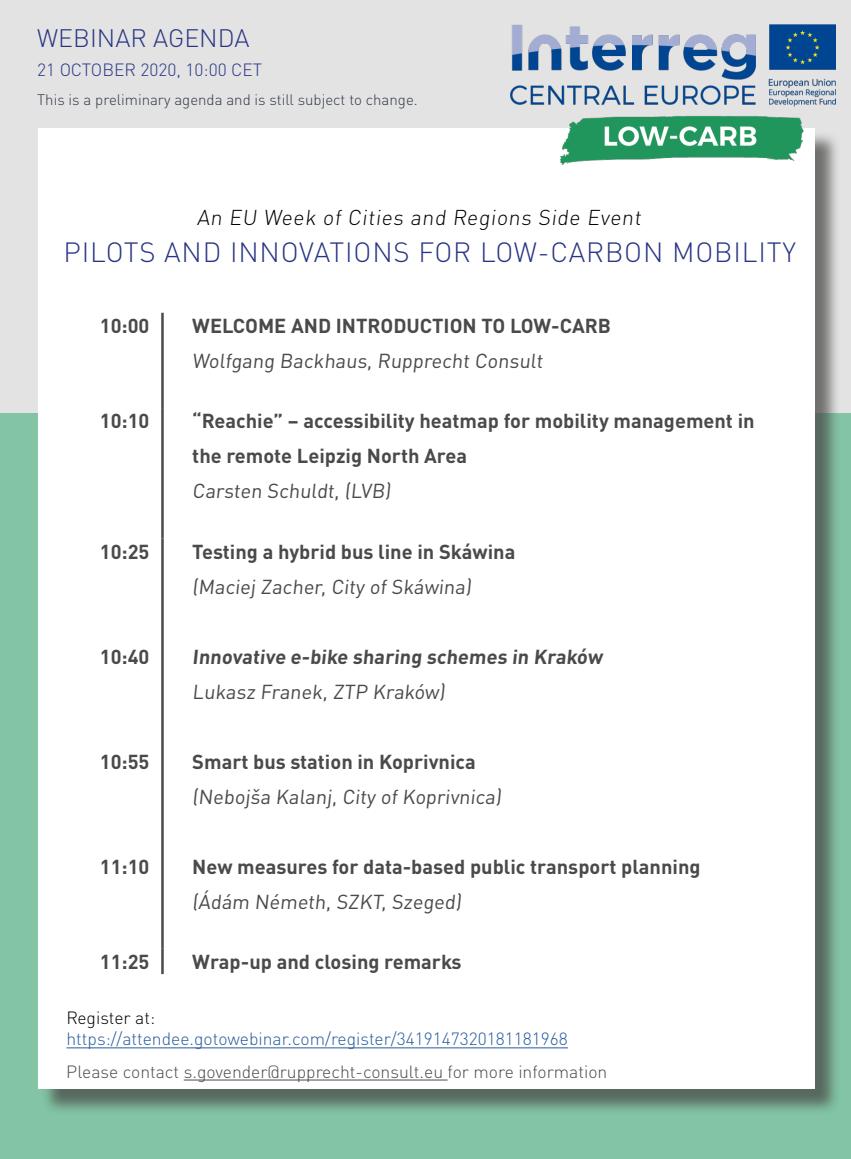
<style>
.page{position:relative;width:851px;height:1159px;background:#fff}
.page>*{position:absolute;margin:0;border:0;box-sizing:border-box;transform-origin:0 0}
.t1{font:300 27.5px "DIN Pro";letter-spacing:.03em;color:#283583}
.t2{font:300 25px "DIN Pro";color:#283583}
.t3{font:300 21.25px "DIN Pro";color:#000}
.t4{font:700 20px/35px "DIN Pro";color:#4a4a49}
.t5{font:20px "DIN Pro";color:#4a4a49}
.t6{font:300 17.5px/21px "DIN Pro";color:#275b9b}
.t7{font:300 17.5px "DIN Pro";color:#4a4a49}
.t8{font:300 17.5px "DIN Pro";color:#283583}
.t9{font:300 15px "DIN Pro";color:#303748}
.s1{font-weight:400}
.s2{color:#000}
</style>
<div class="page">
<div style="left:0;top:0;width:850px;height:413px;background:#e3e3e3"></div>
<div style="left:0;top:413px;width:850px;height:746px;background:#82c4a3"></div>
<div style="left:41px;top:131px;width:799px;height:984px;background:#4a4a49;opacity:.75"></div>
<div style="left:38px;top:128px;width:776px;height:961px;background:#fff"></div>
<hr style="left:184px;top:1079px;width:263px;height:1px;background:#4a4a49">
<img style="left:510px;top:24px;width:325px;height:141px">
<hr style="left:161px;top:313px;width:3px;height:95px;background:#4a4a49">
<hr style="left:161px;top:408px;width:3px;height:130px;background:#4a4a49">
<hr style="left:161px;top:538px;width:3px;height:411px;background:#4a4a49">
<hr style="left:161px;top:949px;width:3px;height:25px;background:#4a4a49">
<hr style="left:66px;top:1047px;width:501px;height:1px;background:#275b9b">
<p class="t2" style="left:37px;top:19px;width:214px">WEBINAR AGENDA</p>
<p class="t8" style="left:37px;top:56px;width:226px">21 OCTOBER 2020, 10:00 CET</p>
<p class="t9" style="left:37px;top:88px;width:382px">This is a preliminary agenda and is still subject to change.</p>
<p class="t3" style="left:197px;top:201px;width:449px">An EU Week of Cities and Regions Side Event</p>
<p class="t1" style="left:64px;top:231px;width:734px">PILOTS AND INNOVATIONS FOR LOW-CARBON MOBILITY</p>
<p class="t4" style="left:100px;top:306px;width:51px">10:00</p>
<p class="t4" style="left:192px;top:306px;width:420px">WELCOME AND INTRODUCTION TO LOW-CARB</p>
<p class="t5" style="left:192px;top:345px;width:355px">Wolfgang Backhaus, Rupprecht Consult</p>
<p class="t4" style="left:100px;top:401px;width:51px">10:10</p>
<p class="t4" style="left:192px;top:401px;width:563px">“Reachie” – accessibility heatmap for mobility management in the remote Leipzig North Area</p>
<p class="t5" style="left:192px;top:475px;width:203px">Carsten Schuldt, (LVB)</p>
<p class="t4" style="left:100px;top:531px;width:51px">10:25</p>
<p class="t4" style="left:192px;top:531px;width:324px">Testing a hybrid bus line in Skáwina <span class="s1">(Maciej Zacher, City of Skáwina)</span></p>
<p class="t4" style="left:100px;top:636px;width:51px">10:40</p>
<p class="t4" style="left:192px;top:636px;width:415px">Innovative e-bike sharing schemes in Kraków</p>
<p class="t5" style="left:192px;top:676px;width:257px">Lukasz Franek, ZTP Kraków)</p>
<p class="t4" style="left:100px;top:741px;width:51px">10:55</p>
<p class="t4" style="left:192px;top:741px;width:285px">Smart bus station in Koprivnica</p>
<p class="t5" style="left:192px;top:781px;width:313px">(Nebojša Kalanj, City of Koprivnica)</p>
<p class="t4" style="left:100px;top:846px;width:51px">11:10</p>
<p class="t4" style="left:192px;top:846px;width:509px">New measures for data-based public transport planning</p>
<p class="t5" style="left:192px;top:886px;width:273px">(Ádám Németh, SZKT, Szeged)</p>
<p class="t4" style="left:100px;top:942px;width:51px">11:25</p>
<p class="t4" style="left:192px;top:942px;width:271px">Wrap-up and closing remarks</p>
<p class="t6" style="left:66px;top:1006px;width:503px"><span class="s2">Register at: </span>https://attendee.gotowebinar.com/register/3419147320181181968</p>
<p class="t7" style="left:66px;top:1057px;width:542px">Please contact s.govender@rupprecht-consult.eu for more information</p>
</div>
